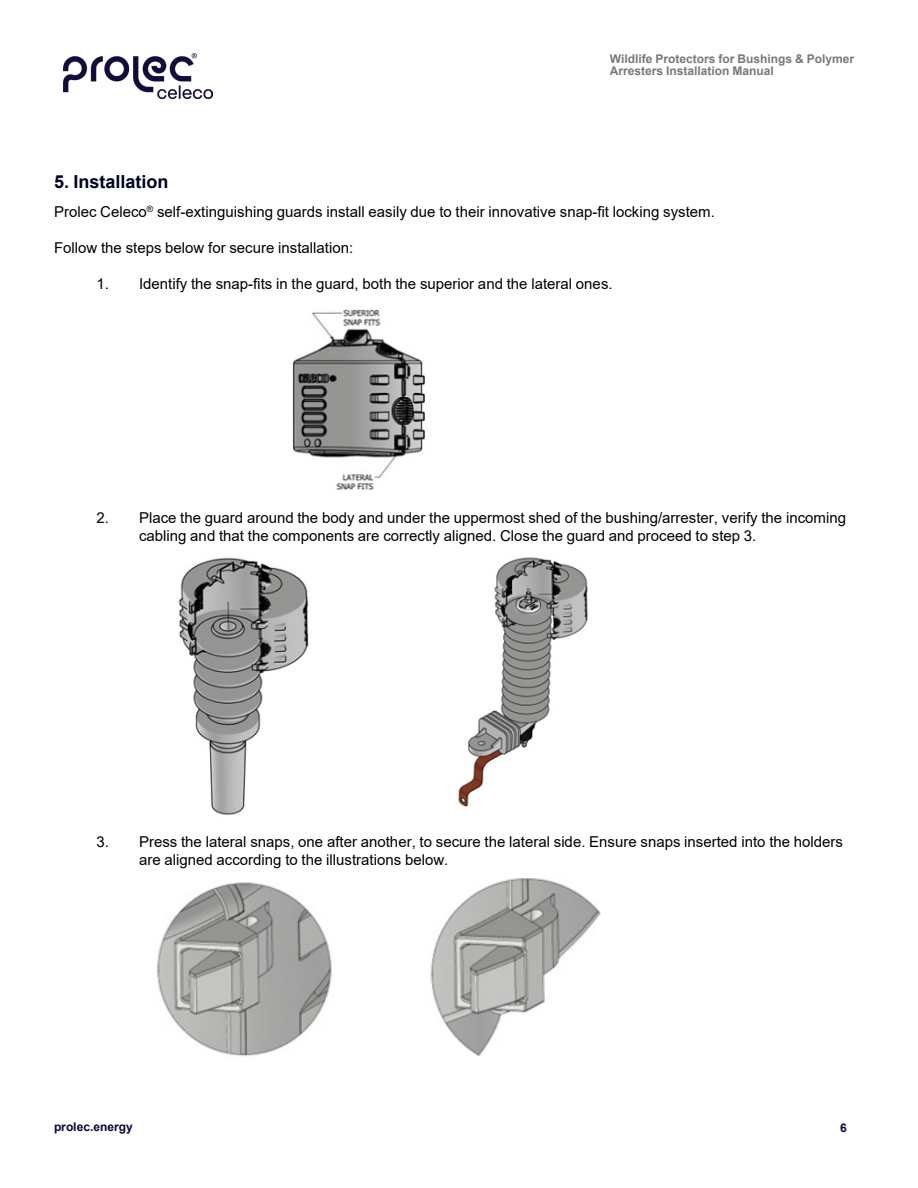
<style>
.page{position:relative;width:918px;height:1188px;background:#fff}
.page>*{position:absolute;margin:0;border:0;box-sizing:border-box;transform-origin:0 0}
.Titles_1{font:700 18px "Arial";color:#000028}
.Paragraph{font:15px/18px "Arial";color:#000}
.t1{font:700 12px/12px "Arial";color:#76787b}
.t2{font:700 12px "Arial";color:#09063e}
</style>
<div class="page">
<img style="left:63px;top:54px;width:150px;height:45px">
<img style="left:292px;top:309px;width:133px;height:181px">
<img style="left:178px;top:557px;width:131px;height:258px">
<img style="left:458px;top:557px;width:130px;height:249px">
<img style="left:157px;top:882px;width:175px;height:175px">
<img style="left:430px;top:878px;width:170px;height:178px">
<p class="t1" style="left:610px;top:53px;width:246px">Wildlife Protectors for Bushings &amp; Polymer<br>Arresters Installation Manual</p>
<p class="Titles_1" style="left:54px;top:169px;width:116px">5. Installation</p>
<p class="Paragraph" style="left:54px;top:203px;width:662px">Prolec Celeco<sup>®</sup> self-extinguishing guards install easily due to their innovative snap-fit locking system.</p>
<p class="Paragraph" style="left:54px;top:239px;width:301px">Follow the steps below for secure installation:</p>
<p class="Paragraph" style="left:97px;top:275px;width:518px">1. Identify the snap-fits in the guard, both the superior and the lateral ones.</p>
<p class="Paragraph" style="left:139px;top:509px;width:709px;text-indent:-43px">2. Place the guard around the body and under the uppermost shed of the bushing/arrester, verify the incoming cabling and that the components are correctly aligned. Close the guard and proceed to step 3.</p>
<p class="Paragraph" style="left:139px;top:833px;width:706px;text-indent:-43px">3. Press the lateral snaps, one after another, to secure the lateral side. Ensure snaps inserted into the holders are aligned according to the illustrations below.</p>
<p class="t2" style="left:54px;top:1118px;width:80px">prolec.energy</p>
<p class="t2" style="left:840px;top:1119px;width:8px">6</p>
</div>
